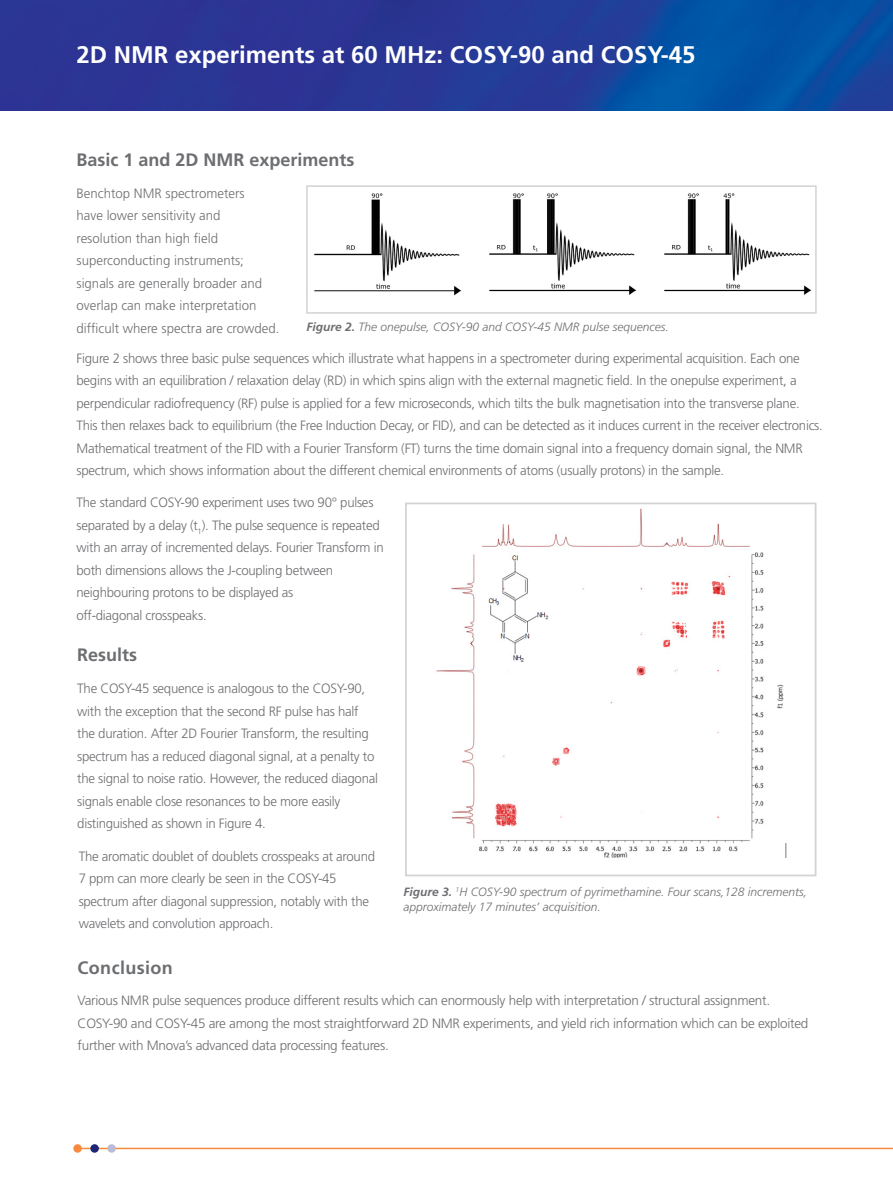
<style>
.page{position:relative;width:893px;height:1191px;background:#fff}
.page>*{position:absolute;margin:0;border:0;box-sizing:border-box;transform-origin:0 0}
.t1{font:700 24px "Frutiger";color:#fff}
.t2{font:700 18px "Frutiger";color:#6d6e71}
.t3{font:700 18px "Frutiger";letter-spacing:.02em;color:#6d6e71}
.t4{font:300 13.5px/22.5px "Frutiger";letter-spacing:-.02em;color:#6d6e71}
.t5{font:300 13.5px/22.5px "Frutiger";color:#6d6e71}
.t6{font:italic 300 12px/15px "Frutiger";color:#6d6e71}
.s1{font-weight:700}
</style>
<div class="page">
<img style="left:0;top:0;width:893px;height:111px">
<hr style="left:77px;top:1147px;width:816px;height:2px;background:#f68b3d">
<div style="left:73px;top:1144px;width:9px;height:8px;background:#f68b3d;border-radius:50%"></div>
<div style="left:90px;top:1144px;width:9px;height:8px;background:#1c2674;border-radius:50%"></div>
<div style="left:107px;top:1144px;width:9px;height:8px;background:#bcbbd7;border-radius:50%"></div>
<img style="left:314px;top:193px;width:498px;height:103px">
<div style="left:306px;top:185px;width:511px;height:129px;border:2px solid #d1d3d4"></div>
<img style="left:436px;top:508px;width:351px;height:350px">
<div style="left:405px;top:502px;width:411px;height:374px;border:2px solid #d1d3d4"></div>
<h1 class="t1" style="left:77px;top:41px;width:620px">2D NMR experiments at 60 MHz: COSY-90 and COSY-45</h1>
<h2 class="t2" style="left:77px;top:149px;width:280px">Basic 1 and 2D NMR experiments</h2>
<p class="t5" style="left:77px;top:182px;width:204px">Benchtop NMR spectrometers<br>have lower sensitivity and resolution than high field superconducting instruments; signals are generally broader and overlap can make interpretation difficult where spectra are crowded.</p>
<p class="t6" style="left:306px;top:320px;width:364px"><span class="s1">Figure 2.</span> The onepulse, COSY-90 and COSY-45 NMR pulse sequences.</p>
<p class="t4" style="left:77px;top:347px;width:748px">Figure 2 shows three basic pulse sequences which illustrate what happens in a spectrometer during experimental acquisition. Each one begins with an equilibration / relaxation delay (RD) in which spins align with the external magnetic field. In the onepulse experiment, a perpendicular radiofrequency (RF) pulse is applied for a few microseconds, which tilts the bulk magnetisation into the transverse plane.<br>This then relaxes back to equilibrium (the Free Induction Decay, or FID), and can be detected as it induces current in the receiver electronics.<br>Mathematical treatment of the FID with a Fourier Transform (FT) turns the time domain signal into a frequency domain signal, the NMR spectrum, which shows information about the different chemical environments of atoms (usually protons) in the sample.</p>
<p class="t4" style="left:77px;top:491px;width:309px">The standard COSY-90 experiment uses two 90° pulses separated by a delay (t<sub>1</sub>). The pulse sequence is repeated with an array of incremented delays. Fourier Transform in both dimensions allows the J-coupling between neighbouring protons to be displayed as<br>off-diagonal crosspeaks.</p>
<h2 class="t2" style="left:77px;top:644px;width:61px">Results</h2>
<p class="t4" style="left:77px;top:677px;width:302px">The COSY-45 sequence is analogous to the COSY-90, with the exception that the second RF pulse has half the duration. After 2D Fourier Transform, the resulting spectrum has a reduced diagonal signal, at a penalty to the signal to noise ratio. However, the reduced diagonal signals enable close resonances to be more easily distinguished as shown in Figure 4.</p>
<p class="t4" style="left:79px;top:844px;width:298px">The aromatic doublet of doublets crosspeaks at around 7 ppm can more clearly be seen in the COSY-45 spectrum after diagonal suppression, notably with the wavelets and convolution approach.</p>
<h2 class="t3" style="left:78px;top:957px;width:97px">Conclusion</h2>
<p class="t4" style="left:78px;top:989px;width:732px">Various NMR pulse sequences produce different results which can enormously help with interpretation / structural assignment.<br>COSY-90 and COSY-45 are among the most straightforward 2D NMR experiments, and yield rich information which can be exploited further with Mnova’s advanced data processing features.</p>
<p class="t6" style="left:403px;top:884px;width:405px"><span class="s1">Figure 3.</span> <sup>1</sup>H COSY-90 spectrum of pyrimethamine. Four scans,128 increments, approximately 17 minutes’ acquisition.</p>
</div>
